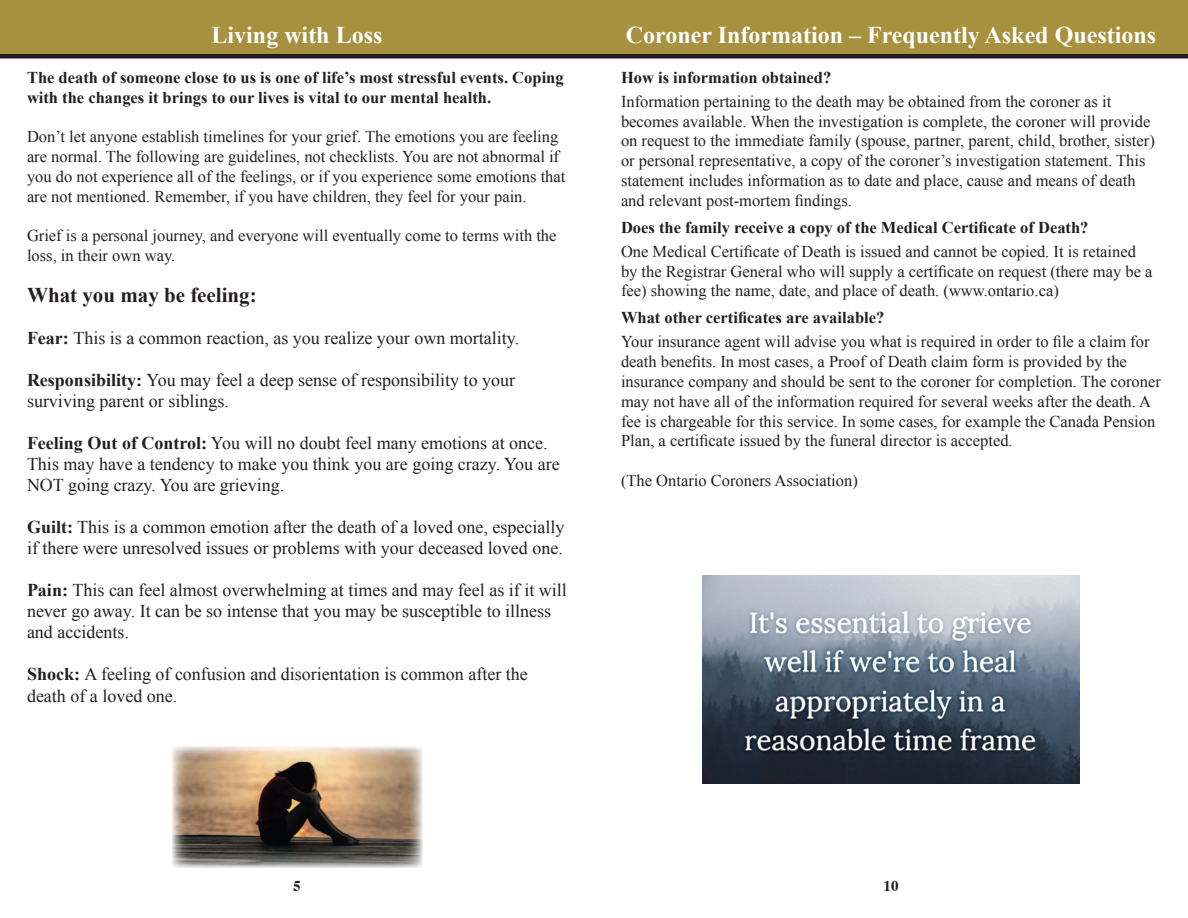
<style>
.page{position:relative;width:1188px;height:918px;background:#fff}
.page>*{position:absolute;margin:0;border:0;box-sizing:border-box;transform-origin:0 0}
.t1{font:700 24px "Times New Roman";color:#fff}
.t2{font:700 21px "Times New Roman";color:#231f20}
.t3{font:18px/21px "Times New Roman";color:#231f20}
.t4{font:16.5px/19.8px "Times New Roman";color:#231f20}
.t5{font:700 16.5px/19.8px "Times New Roman";color:#231f20}
.t6{font:700 15px "Times";color:#231f20}
.s1{font-weight:700}
</style>
<div class="page">
<div style="left:0;top:0;width:594px;height:54px;background:#a7913e"></div>
<hr style="left:0;top:54px;width:594px;height:4px;background:#231f20">
<img style="left:172px;top:746px;width:250px;height:122px">
<div style="left:594px;top:0;width:594px;height:54px;background:#a7913e"></div>
<hr style="left:594px;top:54px;width:594px;height:4px;background:#231f20">
<img style="left:702px;top:576px;width:378px;height:208px">
<h1 class="t1" style="left:212px;top:19px;width:172px">Living with Loss</h1>
<p class="t5" style="left:27px;top:67px;width:538px">The death of someone close to us is one of life’s most stressful events. Coping with the changes it brings to our lives is vital to our mental health.</p>
<p class="t4" style="left:27px;top:127px;width:540px">Don’t let anyone establish timelines for your grief. The emotions you are feeling are normal. The following are guidelines, not checklists. You are not abnormal if you do not experience all of the feelings, or if you experience some emotions that are not mentioned. Remember, if you have children, they feel for your pain.</p>
<p class="t4" style="left:27px;top:226px;width:531px">Grief is a personal journey, and everyone will eventually come to terms with the loss, in their own way.</p>
<p class="t2" style="left:27px;top:280px;width:231px">What you may be feeling:</p>
<p class="t3" style="left:27px;top:327px;width:494px"><span class="s1">Fear:</span> This is a common reaction, as you realize your own mortality.</p>
<p class="t3" style="left:27px;top:369px;width:490px"><span class="s1">Responsibility:</span> You may feel a deep sense of responsibility to your surviving parent or siblings.</p>
<p class="t3" style="left:27px;top:432px;width:534px"><span class="s1">Feeling Out of Control:</span> You will no doubt feel many emotions at once.<br>This may have a tendency to make you think you are going crazy. You are<br>NOT going crazy. You are grieving.</p>
<p class="t3" style="left:27px;top:516px;width:539px"><span class="s1">Guilt:</span> This is a common emotion after the death of a loved one, especially if there were unresolved issues or problems with your deceased loved one.</p>
<p class="t3" style="left:27px;top:579px;width:541px"><span class="s1">Pain:</span> This can feel almost overwhelming at times and may feel as if it will never go away. It can be so intense that you may be susceptible to illness and accidents.</p>
<p class="t3" style="left:27px;top:662px;width:502px;line-height:22.5px"><span class="s1">Shock:</span> A feeling of confusion and disorientation is common after the death of a loved one.</p>
<h1 class="t1" style="left:626px;top:19px;width:532px">Coroner Information – Frequently Asked Questions</h1>
<p class="t5" style="left:621px;top:67px;width:212px">How is information obtained?</p>
<p class="t4" style="left:621px;top:91px;width:535px">Information pertaining to the death may be obtained from the coroner as it becomes available. When the investigation is complete, the coroner will provide on request to the immediate family (spouse, partner, parent, child, brother, sister) or personal representative, a copy of the coroner’s investigation statement. This statement includes information as to date and place, cause and means of death and relevant post-mortem findings.</p>
<p class="t5" style="left:621px;top:217px;width:469px">Does the family receive a copy of the Medical Certificate of Death?</p>
<p class="t4" style="left:621px;top:241px;width:533px">One Medical Certificate of Death is issued and cannot be copied. It is retained by the Registrar General who will supply a certificate on request (there may be a fee) showing the name, date, and place of death. (www.ontario.ca)</p>
<p class="t5" style="left:621px;top:308px;width:265px">What other certificates are available?</p>
<p class="t4" style="left:621px;top:332px;width:541px">Your insurance agent will advise you what is required in order to file a claim for death benefits. In most cases, a Proof of Death claim form is provided by the insurance company and should be sent to the coroner for completion. The coroner may not have all of the information required for several weeks after the death. A fee is chargeable for this service. In some cases, for example the Canada Pension Plan, a certificate issued by the funeral director is accepted.</p>
<p class="t4" style="left:621px;top:470px;width:238px">(The Ontario Coroners Association)</p>
<p class="t6" style="left:293px;top:872px;width:9px">5</p>
<p class="t6" style="left:884px;top:872px;width:16px">10</p>
</div>
